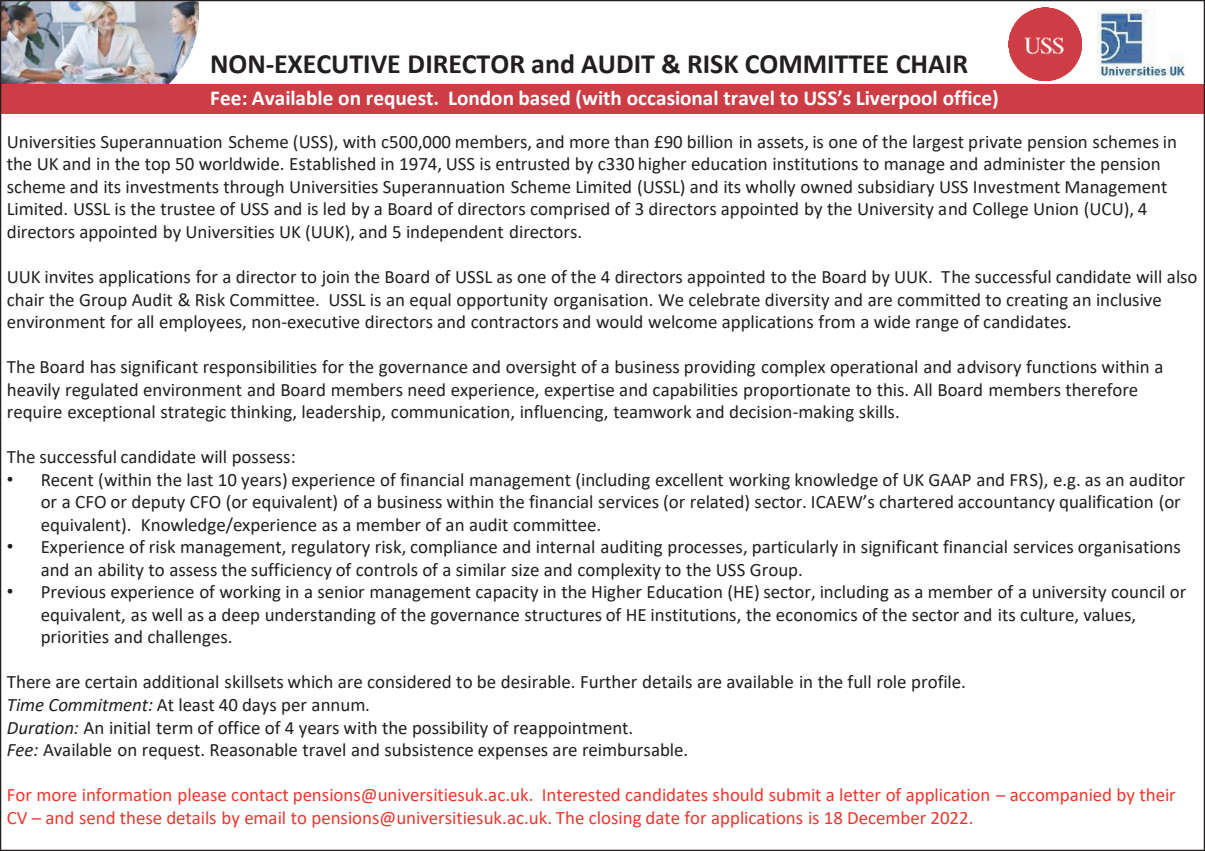
<style>
.page{position:relative;width:1205px;height:851px;background:#fff}
.page>*{position:absolute;margin:0;border:0;box-sizing:border-box;transform-origin:0 0}
.t1{font:700 28px "Calibri";color:#231f20}
.t2{font:700 21.25px "Calibri";color:#fff}
.t3{font:19px/22.5px "Calibri";color:#231f20}
.t4{font:19px/22.5px "Calibri";color:#ee362e}
.s1{font-family:"Arial"}
.s2{font-style:italic}
</style>
<div class="page">
<img style="left:2px;top:2px;width:197px;height:82px">
<div style="left:1px;top:84px;width:1203px;height:29px;background:#cd3d45"></div>
<img style="left:1008px;top:8px;width:73px;height:72px">
<img style="left:1097px;top:9px;width:88px;height:70px">
<h1 class="t1" style="left:210px;top:44px;width:759px">NON-EXECUTIVE DIRECTOR and AUDIT &amp; RISK COMMITTEE CHAIR</h1>
<p class="t2" style="left:210px;top:83px;width:790px">Fee: Available on request. London based (with occasional travel to USS’s Liverpool office)</p>
<p class="t3" style="left:7px;top:130px;width:1171px">Universities Superannuation Scheme (USS), with c500,000 members, and more than £90 billion in assets, is one of the largest private pension schemes in the UK and in the top 50 worldwide. Established in 1974, USS is entrusted by c330 higher education institutions to manage and administer the pension scheme and its investments through Universities Superannuation Scheme Limited (USSL) and its wholly owned subsidiary USS Investment Management Limited. USSL is the trustee of USS and is led by a Board of directors comprised of 3 directors appointed by the University and College Union (UCU), 4 directors appointed by Universities UK (UUK), and 5 independent directors.</p>
<p class="t3" style="left:7px;top:265px;width:1192px">UUK invites applications for a director to join the Board of USSL as one of the 4 directors appointed to the Board by UUK. The successful candidate will also chair the Group Audit &amp; Risk Committee. USSL is an equal opportunity organisation. We celebrate diversity and are committed to creating an inclusive environment for all employees, non-executive directors and contractors and would welcome applications from a wide range of candidates.</p>
<p class="t3" style="left:7px;top:355px;width:1158px">The Board has significant responsibilities for the governance and oversight of a business providing complex operational and advisory functions within a heavily regulated environment and Board members need experience, expertise and capabilities proportionate to this. All Board members therefore require exceptional strategic thinking, leadership, communication, influencing, teamwork and decision-making skills.</p>
<p class="t3" style="left:7px;top:445px;width:290px">The successful candidate will possess:</p>
<p class="t3" style="left:41px;top:467px;width:1146px;text-indent:-34px"><span class="s1">•</span> Recent (within the last 10 years) experience of financial management (including excellent working knowledge of UK GAAP and FRS), e.g. as an auditor or a CFO or deputy CFO (or equivalent) of a business within the financial services (or related) sector. ICAEW’s chartered accountancy qualification (or equivalent). Knowledge/experience as a member of an audit committee.</p>
<p class="t3" style="left:41px;top:535px;width:1141px;text-indent:-34px"><span class="s1">•</span> Experience of risk management, regulatory risk, compliance and internal auditing processes, particularly in significant financial services organisations and an ability to assess the sufficiency of controls of a similar size and complexity to the USS Group.</p>
<p class="t3" style="left:41px;top:580px;width:1147px;text-indent:-34px"><span class="s1">•</span> Previous experience of working in a senior management capacity in the Higher Education (HE) sector, including as a member of a university council or equivalent, as well as a deep understanding of the governance structures of HE institutions, the economics of the sector and its culture, values, priorities and challenges.</p>
<p class="t3" style="left:7px;top:670px;width:960px">There are certain additional skillsets which are considered to be desirable. Further details are available in the full role profile.<br><span class="s2">Time Commitment:</span> At least 40 days per annum.<br><span class="s2">Duration:</span> An initial term of office of 4 years with the possibility of reappointment.<br><span class="s2">Fee:</span> Available on request. Reasonable travel and subsistence expenses are reimbursable.</p>
<p class="t4" style="left:7px;top:782px;width:1170px">For more information please contact pensions@universitiesuk.ac.uk. Interested candidates should submit a letter of application – accompanied by their<br>CV – and send these details by email to pensions@universitiesuk.ac.uk. The closing date for applications is 18 December 2022.</p>
</div>
